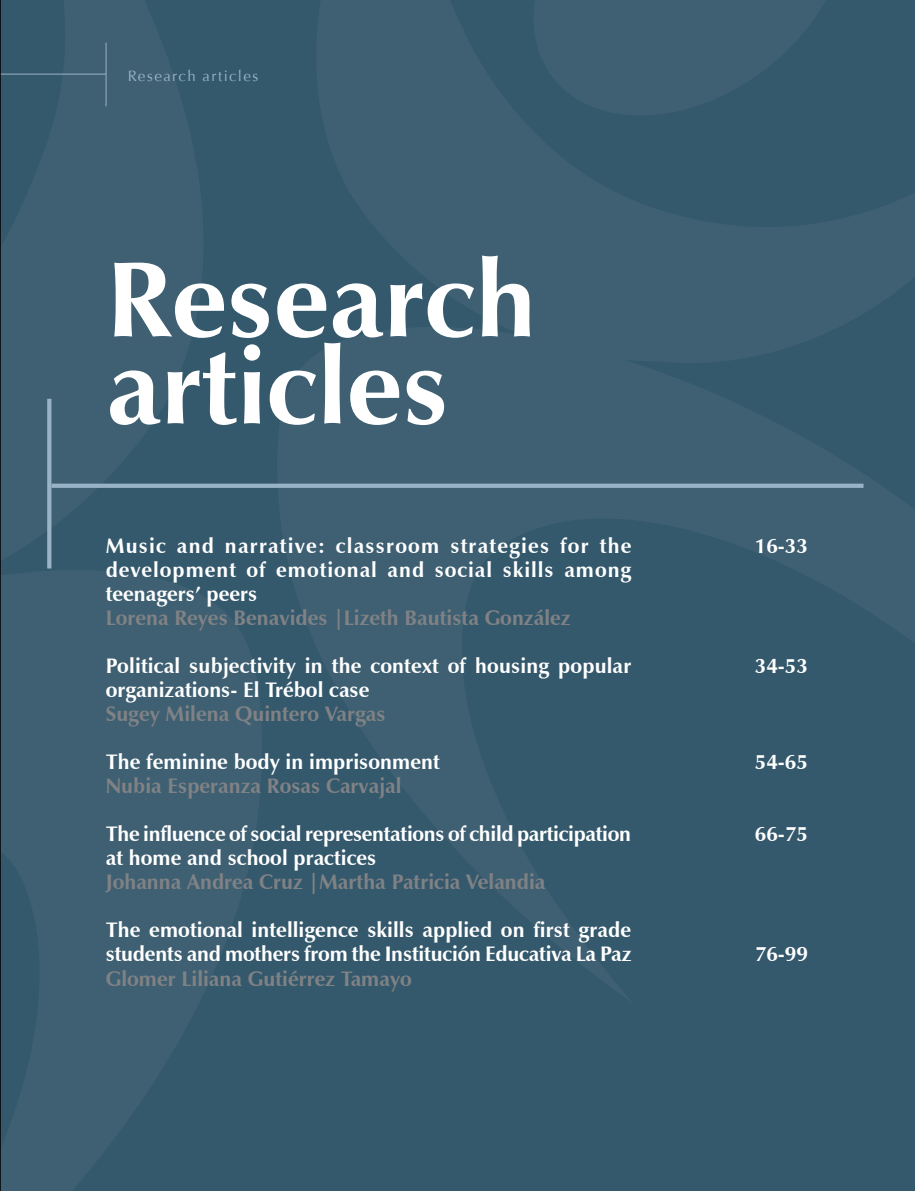
<style>
.page{position:relative;width:915px;height:1191px;background:#fff}
.page>*{position:absolute;margin:0;border:0;box-sizing:border-box;transform-origin:0 0}
.t1{font:700 108px/87px "Zapf Humanist 601 BT";color:#fff}
.t2{font:700 21px/24px "Zapf Humanist 601 BT";color:#fff}
.t3{font:700 21px "Zapf Humanist 601 BT";color:#808285}
.t4{font:15px "Optima";letter-spacing:.09em;color:#98b3c6}
</style>
<div class="page">
<div style="left:0;top:0;width:914px;height:1191px;background:#35596c"></div>
<div style="left:51px;top:483px;width:812px;height:5px;background:#98b3c6"></div>
<svg style="left:47px;top:399px;width:4px;height:169px"></svg>
<hr style="left:0;top:74px;width:106px;height:1px;background:#98b3c6">
<hr style="left:106px;top:43px;width:1px;height:63px;background:#98b3c6">
<hr style="left:0;top:0;width:1px;height:1191px;background:#000">
<p class="t4" style="left:128px;top:67px;width:132px">Research articles</p>
<h1 class="t1" style="left:106px;top:256px;width:432px">Research articles</h1>
<p class="t2" style="left:106px;top:534px;width:527px;text-align:justify">Music and narrative: classroom strategies for the development of emotional and social skills among teenagers’ peers</p>
<p class="t3" style="left:106px;top:605px;width:466px">Lorena Reyes Benavides |Lizeth Bautista González</p>
<p class="t2" style="left:106px;top:654px;width:527px">Political subjectivity in the context of housing popular organizations- El Trébol case</p>
<p class="t3" style="left:106px;top:701px;width:281px">Sugey Milena Quintero Vargas</p>
<p class="t2" style="left:106px;top:750px;width:335px">The feminine body in imprisonment</p>
<p class="t3" style="left:106px;top:773px;width:297px">Nubia Esperanza Rosas Carvajal</p>
<p class="t2" style="left:106px;top:822px;width:526px">The influence of social representations of child participation at home and school practices</p>
<p class="t3" style="left:106px;top:869px;width:441px">Johanna Andrea Cruz |Martha Patricia Velandia</p>
<p class="t2" style="left:106px;top:918px;width:527px">The emotional intelligence skills applied on first grade students and mothers from the Institución Educativa La Paz</p>
<p class="t3" style="left:106px;top:965px;width:307px">Glomer Liliana Gutiérrez Tamayo</p>
<p class="t2" style="left:754px;top:534px;width:55px">16-33</p>
<p class="t2" style="left:754px;top:654px;width:55px">34-53</p>
<p class="t2" style="left:754px;top:750px;width:55px">54-65</p>
<p class="t2" style="left:754px;top:822px;width:55px">66-75</p>
<p class="t2" style="left:754px;top:942px;width:55px">76-99</p>
</div>
